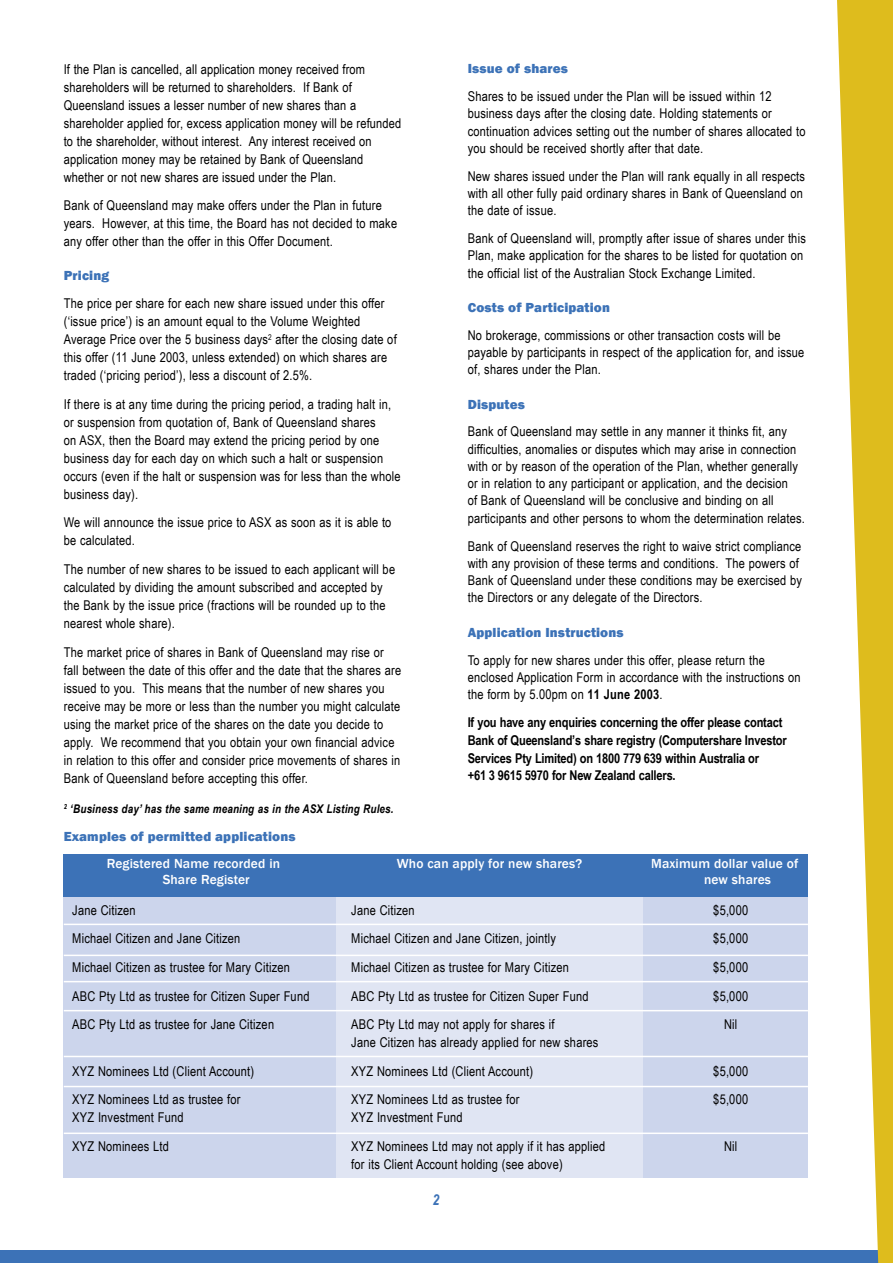
<style>
.page{position:relative;width:893px;height:1263px;background:#fff}
.page>*{position:absolute;margin:0;border:0;box-sizing:border-box;transform-origin:0 0}
.Footnote{font:italic 700 15px "Arial Narrow";color:#3c72b7}
.Body{font:13.5px/18px "Arial Narrow";letter-spacing:.015em;color:#000}
.Body_Bold{font:700 13.5px/17.7px "Arial Narrow";letter-spacing:-.015em;color:#000}
.Head_1{font:800 13.5px "Franklin Gothic";letter-spacing:.01em;color:#3c72b7}
.Table_Heading{font:500 13.5px/16.2px "Franklin Gothic";letter-spacing:.01em;color:#fff}
.Footnote-2{font:italic 700 12px "Arial Narrow";letter-spacing:.015em;color:#000}
.s1{font-weight:700}
</style>
<div class="page">
<div style="left:0;top:1250px;width:893px;height:13px;background:#3c72b7"></div>
<svg style="left:837px;top:0;width:56px;height:1263px;fill:#debc1d"></svg>
<div style="left:64px;top:854px;width:744px;height:323px;background:#ccd5ec"></div>
<div style="left:337px;top:854px;width:306px;height:323px;background:#e0e5f3"></div>
<div style="left:64px;top:854px;width:744px;height:43px;background:#3c72b7"></div>
<hr style="left:64px;top:924px;width:744px;height:1px;background:#fff">
<hr style="left:64px;top:955px;width:744px;height:1px;background:#fff">
<hr style="left:64px;top:981px;width:744px;height:1px;background:#fff">
<hr style="left:64px;top:1010px;width:744px;height:1px;background:#fff">
<hr style="left:64px;top:1056px;width:744px;height:1px;background:#fff">
<hr style="left:64px;top:1086px;width:744px;height:1px;background:#fff">
<hr style="left:64px;top:1132px;width:744px;height:2px;background:#fff">
<p class="Body" style="left:64px;top:59px;width:339px">If the Plan is cancelled, all application money received from shareholders will be returned to shareholders. If Bank of Queensland issues a lesser number of new shares than a shareholder applied for, excess application money will be refunded to the shareholder, without interest. Any interest received on application money may be retained by Bank of Queensland whether or not new shares are issued under the Plan.</p>
<p class="Body" style="left:64px;top:196px;width:335px">Bank of Queensland may make offers under the Plan in future years. However, at this time, the Board has not decided to make any offer other than the offer in this Offer Document.</p>
<p class="Head_1" style="left:64px;top:266px;width:47px">Pricing</p>
<p class="Body" style="left:64px;top:294px;width:334px">The price per share for each new share issued under this offer (‘issue price’) is an amount equal to the Volume Weighted Average Price over the 5 business days<sup>2</sup> after the closing date of this offer (11 June 2003, unless extended) on which shares are traded (‘pricing period’), less a discount of 2.5%.</p>
<p class="Body" style="left:64px;top:395px;width:338px">If there is at any time during the pricing period, a trading halt in, or suspension from quotation of, Bank of Queensland shares<br>on ASX, then the Board may extend the pricing period by one business day for each day on which such a halt or suspension occurs (even if the halt or suspension was for less than the whole business day).</p>
<p class="Body" style="left:64px;top:513px;width:329px">We will announce the issue price to ASX as soon as it is able to be calculated.</p>
<p class="Body" style="left:64px;top:560px;width:333px">The number of new shares to be issued to each applicant will be calculated by dividing the amount subscribed and accepted by the Bank by the issue price (fractions will be rounded up to the nearest whole share).</p>
<p class="Body" style="left:64px;top:642px;width:339px">The market price of shares in Bank of Queensland may rise or fall between the date of this offer and the date that the shares are issued to you. This means that the number of new shares you receive may be more or less than the number you might calculate using the market price of the shares on the date you decide to apply. We recommend that you obtain your own financial advice in relation to this offer and consider price movements of shares in Bank of Queensland before accepting this offer.</p>
<p class="Footnote-2" style="left:64px;top:800px;width:331px"><sup>2</sup> ‘Business day’ has the same meaning as in the ASX Listing Rules.</p>
<p class="Head_1" style="left:64px;top:827px;width:233px">Examples of permitted applications</p>
<p class="Head_1" style="left:468px;top:60px;width:102px">Issue of shares</p>
<p class="Body" style="left:468px;top:87px;width:339px;line-height:17.2px">Shares to be issued under the Plan will be issued within 12 business days after the closing date. Holding statements or continuation advices setting out the number of shares allocated to you should be received shortly after that date.</p>
<p class="Body" style="left:468px;top:167px;width:339px;line-height:17.2px">New shares issued under the Plan will rank equally in all respects with all other fully paid ordinary shares in Bank of Queensland on the date of issue.</p>
<p class="Body" style="left:468px;top:229px;width:340px;line-height:17.2px">Bank of Queensland will, promptly after issue of shares under this<br>Plan, make application for the shares to be listed for quotation on the official list of the Australian Stock Exchange Limited.</p>
<p class="Head_1" style="left:468px;top:299px;width:144px">Costs of Participation</p>
<p class="Body" style="left:468px;top:326px;width:338px;line-height:17.2px">No brokerage, commissions or other transaction costs will be payable by participants in respect of the application for, and issue of, shares under the Plan.</p>
<p class="Head_1" style="left:468px;top:395px;width:59px">Disputes</p>
<p class="Body" style="left:468px;top:423px;width:339px;line-height:17.2px">Bank of Queensland may settle in any manner it thinks fit, any difficulties, anomalies or disputes which may arise in connection with or by reason of the operation of the Plan, whether generally or in relation to any participant or application, and the decision<br>of Bank of Queensland will be conclusive and binding on all participants and other persons to whom the determination relates.</p>
<p class="Body" style="left:468px;top:537px;width:336px;line-height:17.2px">Bank of Queensland reserves the right to waive strict compliance with any provision of these terms and conditions. The powers of Bank of Queensland under these conditions may be exercised by the Directors or any delegate of the Directors.</p>
<p class="Head_1" style="left:468px;top:623px;width:157px">Application Instructions</p>
<p class="Body" style="left:468px;top:651px;width:334px;line-height:17.2px">To apply for new shares under this offer, please return the enclosed Application Form in accordance with the instructions on the form by 5.00pm on <span class="s1">11 June 2003</span>.</p>
<p class="Body_Bold" style="left:468px;top:713px;width:320px">If you have any enquiries concerning the offer please contact Bank of Queensland’s share registry (Computershare Investor Services Pty Limited) on 1800 779 639 within Australia or<br>+61 3 9615 5970 for New Zealand callers.</p>
<p class="Table_Heading" style="left:163px;top:855px;width:119px;text-indent:-56px">Registered Name recorded in<br>Share Register</p>
<p class="Table_Heading" style="left:704px;top:855px;width:96px;text-indent:-53px">Maximum dollar value of new shares</p>
<p class="Table_Heading" style="left:397px;top:855px;width:187px">Who can apply for new shares?</p>
<p class="Body" style="left:72px;top:900px;width:65px">Jane Citizen</p>
<p class="Body" style="left:351px;top:900px;width:65px">Jane Citizen</p>
<p class="Body" style="left:713px;top:900px;width:36px">$5,000</p>
<p class="Body" style="left:72px;top:929px;width:170px">Michael Citizen and Jane Citizen</p>
<p class="Body" style="left:351px;top:929px;width:206px">Michael Citizen and Jane Citizen, jointly</p>
<p class="Body" style="left:713px;top:929px;width:36px">$5,000</p>
<p class="Body" style="left:72px;top:958px;width:219px">Michael Citizen as trustee for Mary Citizen</p>
<p class="Body" style="left:351px;top:958px;width:219px">Michael Citizen as trustee for Mary Citizen</p>
<p class="Body" style="left:713px;top:958px;width:36px">$5,000</p>
<p class="Body" style="left:72px;top:986px;width:239px">ABC Pty Ltd as trustee for Citizen Super Fund</p>
<p class="Body" style="left:351px;top:986px;width:239px">ABC Pty Ltd as trustee for Citizen Super Fund</p>
<p class="Body" style="left:713px;top:986px;width:36px">$5,000</p>
<p class="Body" style="left:72px;top:1015px;width:203px">ABC Pty Ltd as trustee for Jane Citizen</p>
<p class="Body" style="left:351px;top:1015px;width:205px">ABC Pty Ltd may not apply for shares if</p>
<p class="Body" style="left:724px;top:1015px;width:15px">Nil</p>
<p class="Body" style="left:351px;top:1033px;width:249px">Jane Citizen has already applied for new shares</p>
<p class="Body" style="left:72px;top:1061px;width:183px">XYZ Nominees Ltd (Client Account)</p>
<p class="Body" style="left:351px;top:1061px;width:183px">XYZ Nominees Ltd (Client Account)</p>
<p class="Body" style="left:713px;top:1061px;width:36px">$5,000</p>
<p class="Body" style="left:72px;top:1090px;width:170px">XYZ Nominees Ltd as trustee for</p>
<p class="Body" style="left:351px;top:1090px;width:170px">XYZ Nominees Ltd as trustee for</p>
<p class="Body" style="left:713px;top:1090px;width:36px">$5,000</p>
<p class="Body" style="left:72px;top:1108px;width:113px">XYZ Investment Fund</p>
<p class="Body" style="left:351px;top:1108px;width:113px">XYZ Investment Fund</p>
<p class="Body" style="left:72px;top:1137px;width:98px">XYZ Nominees Ltd</p>
<p class="Body" style="left:351px;top:1137px;width:256px">XYZ Nominees Ltd may not apply if it has applied</p>
<p class="Body" style="left:724px;top:1137px;width:15px">Nil</p>
<p class="Body" style="left:351px;top:1155px;width:213px">for its Client Account holding (see above)</p>
<p class="Footnote" style="left:432px;top:1188px;width:8px">2</p>
</div>
